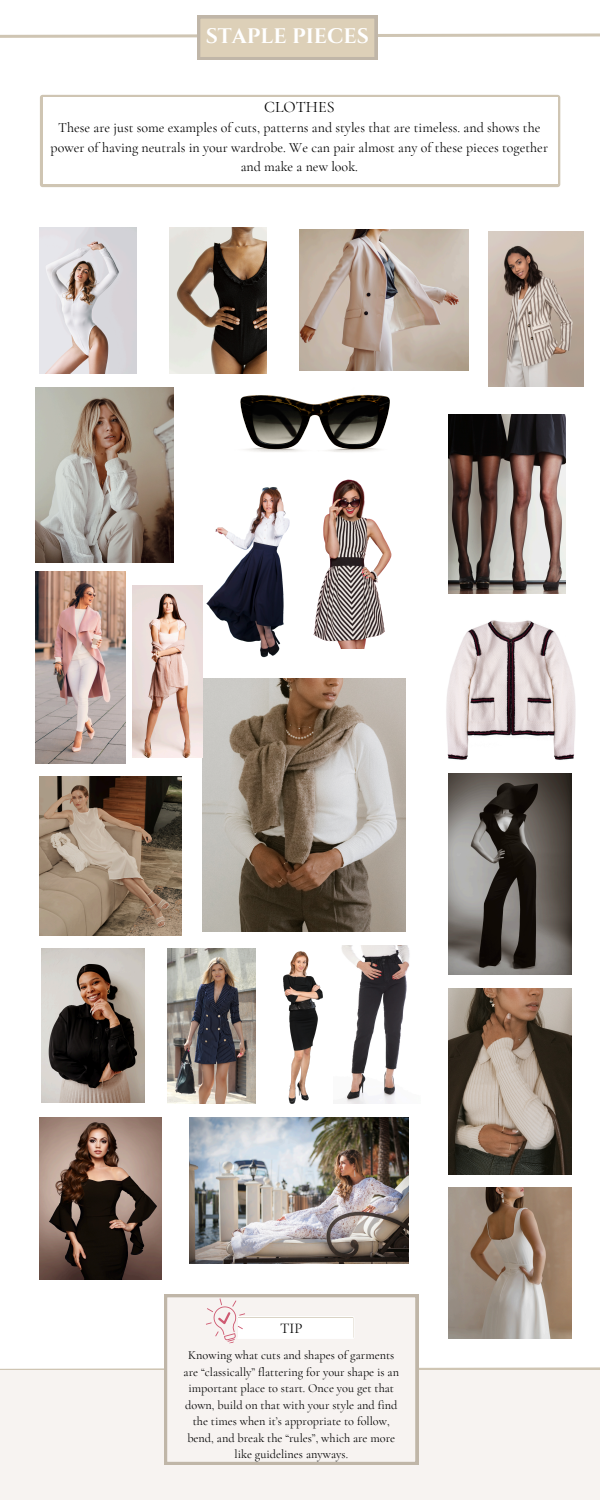
<style>
.page{position:relative;width:600px;height:1500px;background:#fff}
.page>*{position:absolute;margin:0;border:0;box-sizing:border-box;transform-origin:0 0}
.t1{font:700 21px "Cinzel";color:#fff}
.t2{font:16px "Cormorant Garamond";color:#000}
.t3{font:14.8px "Cormorant Garamond";color:#000}
.t4{font:14px/19.5px "Cormorant Garamond";color:#000;text-align:center}
.t5{font:12.3px/16.5px "Cormorant Garamond";color:#000;text-align:center}
</style>
<div class="page">
<svg style="left:0;top:16px;width:600px;height:44px"></svg>
<svg style="left:40px;top:95px;width:520px;height:92px;fill:#cfc5b3"></svg>
<div style="left:43px;top:98px;width:515px;height:86px;background:#fff"></div>
<svg style="left:0;top:1366px;width:600px;height:4px"></svg>
<div style="left:0;top:1370px;width:600px;height:130px;background:#f7f3f1"></div>
<svg style="left:164px;top:1294px;width:254px;height:171px"></svg>
<svg style="left:205px;top:1298px;width:148px;height:46px"></svg>
<img style="left:39px;top:228px;width:98px;height:146px">
<img style="left:169px;top:228px;width:98px;height:146px">
<img style="left:35px;top:387px;width:139px;height:176px">
<img style="left:448px;top:415px;width:117px;height:179px">
<img style="left:206px;top:487px;width:84px;height:171px">
<img style="left:240px;top:395px;width:150px;height:57px">
<img style="left:299px;top:230px;width:169px;height:141px">
<img style="left:446px;top:620px;width:130px;height:140px">
<img style="left:335px;top:945px;width:75px;height:159px">
<img style="left:448px;top:774px;width:124px;height:200px">
<img style="left:35px;top:572px;width:90px;height:191px">
<img style="left:203px;top:679px;width:202px;height:253px">
<img style="left:448px;top:989px;width:124px;height:186px">
<img style="left:189px;top:1117px;width:219px;height:146px">
<img style="left:489px;top:232px;width:94px;height:155px">
<img style="left:313px;top:479px;width:79px;height:169px">
<img style="left:132px;top:585px;width:71px;height:173px">
<img style="left:284px;top:951px;width:38px;height:153px">
<img style="left:167px;top:948px;width:89px;height:156px">
<img style="left:39px;top:776px;width:143px;height:159px">
<img style="left:39px;top:1117px;width:122px;height:162px">
<img style="left:42px;top:948px;width:102px;height:155px">
<img style="left:448px;top:1188px;width:124px;height:150px">
<h1 class="t1" style="left:206px;top:23px;width:165px">STAPLE PIECES</h1>
<p class="t2" style="left:264px;top:97px;width:72px">CLOTHES</p>
<p class="t4" style="left:51px;top:118px;width:499px">These are just some examples of cuts, patterns and styles that are timeless. and shows the power of having neutrals in your wardrobe. We can pair almost any of these pieces together and make a new look.</p>
<h3 class="t3" style="left:280px;top:1320px;width:24px">TIP</h3>
<p class="t5" style="left:184px;top:1347px;width:217px">Knowing what cuts and shapes of garments are “classically” flattering for your shape is an important place to start. Once you get that down, build on that with your style and find the times when it’s appropriate to follow, bend, and break the “rules”, which are more like guidelines anyways.</p>
</div>
